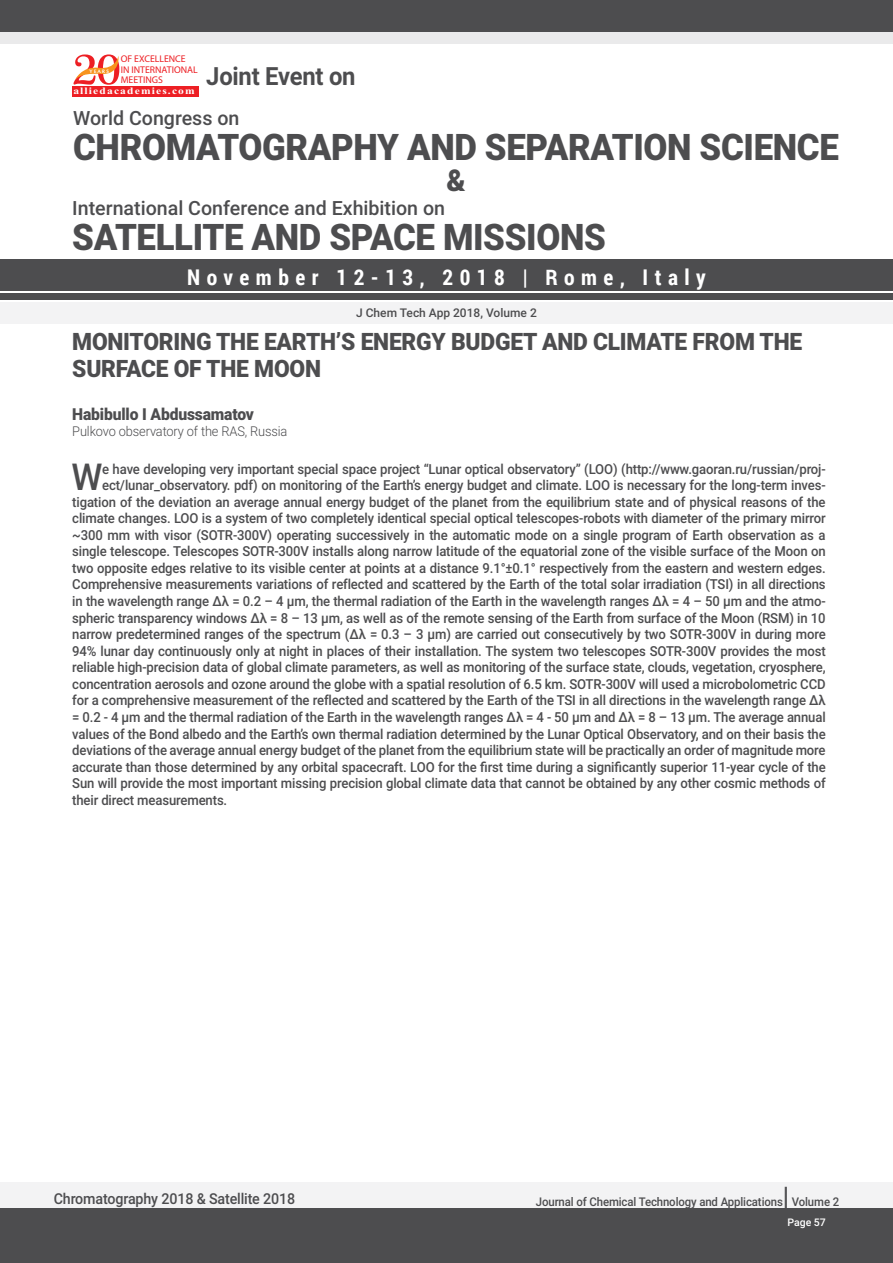
<style>
.page{position:relative;width:893px;height:1263px;background:#fff}
.page>*{position:absolute;margin:0;border:0;box-sizing:border-box;transform-origin:0 0}
.t1{font:500 37.05px "Roboto";color:#4d4d4f;scale:.95 1}
.t2{font:900 36.6px "Roboto";letter-spacing:-.01em;color:#4d4d4f;scale:.95 1}
.t3{font:900 30.15px "Roboto";color:#4d4d4f;scale:.95 1}
.t4{font:500 27px "Roboto";color:#4d4d4f;scale:.95 1}
.t5{font:700 25.05px "Roboto";letter-spacing:-.01em;color:#4d4d4f;scale:.95 1}
.t6{font:900 24px/26.4px "Roboto";letter-spacing:-.01em;color:#4d4d4f;scale:.95 1}
.t7{font:700 21.6px "Roboto Condensed";letter-spacing:.3em;color:#fff}
.t8{font:500 19.65px "Roboto";color:#4d4d4f}
.t9{font:900 16.5px "Roboto";letter-spacing:-.01em;color:#4d4d4f;scale:.95 1}
.t10{font:500 15px "Roboto";letter-spacing:-.01em;color:#4d4d4f;scale:.95 1}
.t11{font:500 13.8px "Roboto";letter-spacing:-.01em;color:#4d4d4f;scale:.95 1}
.t12{font:300 13.5px "Roboto";letter-spacing:-.01em;color:#4d4d4f;scale:.95 1}
.t13{font:500 12px "Roboto";letter-spacing:-.01em;color:#4d4d4f;scale:.95 1}
.t14{font:500 12px "Roboto";letter-spacing:-.01em;color:#4d4d4f}
.t15{font:500 10.5px "Roboto";color:#fff}
.t16{font:9.75px/10.5px "Myriad Pro";color:#ed1f24}
.t17{font:700 9.75px "Times New Roman";letter-spacing:.1em;color:#fff;scale:1.18 1}
.t18{font:4.95px "Oregon LDO Black";letter-spacing:.24em;color:#fff;scale:1.06 1}
</style>
<div class="page">
<div style="left:0;top:1182px;width:893px;height:27px;background:#f3f3f4"></div>
<div style="left:0;top:1209px;width:893px;height:54px;background:#4d4d4f"></div>
<div style="left:0;top:13px;width:893px;height:31px;background:#eaeaeb"></div>
<div style="left:0;top:259px;width:893px;height:31px;background:#4d4d4f"></div>
<div style="left:0;top:0;width:893px;height:31px;background:#4d4d4f"></div>
<div style="left:0;top:293px;width:893px;height:7px;background:#4d4d4f"></div>
<div style="left:0;top:302px;width:893px;height:21px;background:#f3f3f4"></div>
<div style="left:72px;top:86px;width:127px;height:10px;background:#ed1f24"></div>
<svg style="left:74px;top:54px;width:46px;height:31px"></svg>
<p class="t16" style="left:121px;top:54px;width:79px">OF EXCELLENCE<br>IN INTERNATIONAL<br>MEETINGS</p>
<p class="t17" style="left:73px;top:84px;width:104px">alliedacademies.com</p>
<p class="t18" style="left:90px;top:68px;width:20px">YEARS</p>
<h3 class="t5" style="left:206px;top:59px;width:159px">Joint Event on</h3>
<h3 class="t8" style="left:73px;top:104px;width:168px">World Congress on</h3>
<h2 class="t2" style="left:73px;top:122px;width:808px">CHROMATOGRAPHY AND SEPARATION SCIENCE</h2>
<h3 class="t3" style="left:446px;top:160px;width:22px">&amp;</h3>
<h3 class="t8" style="left:72px;top:194px;width:374px">International Conference and Exhibition on</h3>
<h2 class="t2" style="left:72px;top:211px;width:563px">SATELLITE AND SPACE MISSIONS</h2>
<h3 class="t7" style="left:187px;top:262px;width:520px">November 12-13, 2018 | Rome, Italy</h3>
<p class="t14" style="left:356px;top:304px;width:182px">J Chem Tech App 2018, Volume 2</p>
<h3 class="t6" style="left:72px;top:328px;width:770px">MONITORING THE EARTH’S ENERGY BUDGET AND CLIMATE FROM THE<br>SURFACE OF THE MOON</h3>
<p class="t9" style="left:72px;top:402px;width:193px">Habibullo I Abdussamatov</p>
<p class="t12" style="left:72px;top:421px;width:228px">Pulkovo observatory of the RAS, Russia</p>
<h1 class="t1" style="left:71px;top:451px;width:34px">W</h1>
<p class="t11" style="left:102px;top:459px;width:763px">e have developing very important special space project “Lunar optical observatory” (LOO) (http://www.gaoran.ru/russian/proj-</p>
<p class="t11" style="left:102px;top:475px;width:763px">ect/lunar_observatory. pdf) on monitoring of the Earth’s energy budget and climate. LOO is necessary for the long-term inves-</p>
<p class="t11" style="left:72px;top:492px;width:794px">tigation of the deviation an average annual energy budget of the planet from the equilibrium state and of physical reasons of the</p>
<p class="t11" style="left:72px;top:509px;width:795px">climate changes. LOO is a system of two completely identical special optical telescopes-robots with diameter of the primary mirror</p>
<p class="t11" style="left:72px;top:525px;width:795px">~300 mm with visor (SOTR-300V) operating successively in the automatic mode on a single program of Earth observation as a</p>
<p class="t11" style="left:72px;top:542px;width:795px">single telescope. Telescopes SOTR-300V installs along narrow latitude of the equatorial zone of the visible surface of the Moon on</p>
<p class="t11" style="left:72px;top:558px;width:795px">two opposite edges relative to its visible center at points at a distance 9.1°±0.1° respectively from the eastern and western edges.</p>
<p class="t11" style="left:72px;top:575px;width:795px">Comprehensive measurements variations of reflected and scattered by the Earth of the total solar irradiation (TSI) in all directions</p>
<p class="t11" style="left:72px;top:591px;width:795px">in the wavelength range Δλ = 0.2 – 4 μm, the thermal radiation of the Earth in the wavelength ranges Δλ = 4 – 50 μm and the atmo-</p>
<p class="t11" style="left:72px;top:608px;width:795px">spheric transparency windows Δλ = 8 – 13 μm, as well as of the remote sensing of the Earth from surface of the Moon (RSM) in 10</p>
<p class="t11" style="left:72px;top:625px;width:795px">narrow predetermined ranges of the spectrum (Δλ = 0.3 – 3 μm) are carried out consecutively by two SOTR-300V in during more</p>
<p class="t11" style="left:72px;top:641px;width:795px">94% lunar day continuously only at night in places of their installation. The system two telescopes SOTR-300V provides the most</p>
<p class="t11" style="left:72px;top:658px;width:795px">reliable high-precision data of global climate parameters, as well as monitoring of the surface state, clouds, vegetation, cryosphere,</p>
<p class="t11" style="left:72px;top:674px;width:794px">concentration aerosols and ozone around the globe with a spatial resolution of 6.5 km. SOTR-300V will used a microbolometric CCD</p>
<p class="t11" style="left:72px;top:691px;width:795px">for a comprehensive measurement of the reflected and scattered by the Earth of the TSI in all directions in the wavelength range Δλ</p>
<p class="t11" style="left:72px;top:707px;width:795px">= 0.2 - 4 μm and the thermal radiation of the Earth in the wavelength ranges Δλ = 4 - 50 μm and Δλ = 8 – 13 μm. The average annual</p>
<p class="t11" style="left:72px;top:724px;width:795px">values of the Bond albedo and the Earth’s own thermal radiation determined by the Lunar Optical Observatory, and on their basis the</p>
<p class="t11" style="left:72px;top:740px;width:794px">deviations of the average annual energy budget of the planet from the equilibrium state will be practically an order of magnitude more</p>
<p class="t11" style="left:72px;top:757px;width:795px">accurate than those determined by any orbital spacecraft. LOO for the first time during a significantly superior 11-year cycle of the</p>
<p class="t11" style="left:72px;top:774px;width:794px">Sun will provide the most important missing precision global climate data that cannot be obtained by any other cosmic methods of</p>
<p class="t11" style="left:72px;top:790px;width:165px">their direct measurements.</p>
<p class="t10" style="left:54px;top:1188px;width:256px">Chromatography 2018 &amp; Satellite 2018</p>
<p class="t13" style="left:536px;top:1193px;width:261px">Journal of Chemical Technology and Applications</p>
<h3 class="t4" style="left:783px;top:1177px;width:8px">|</h3>
<p class="t13" style="left:792px;top:1193px;width:51px">Volume 2</p>
<p class="t15" style="left:787px;top:1215px;width:40px">Page 57</p>
</div>
